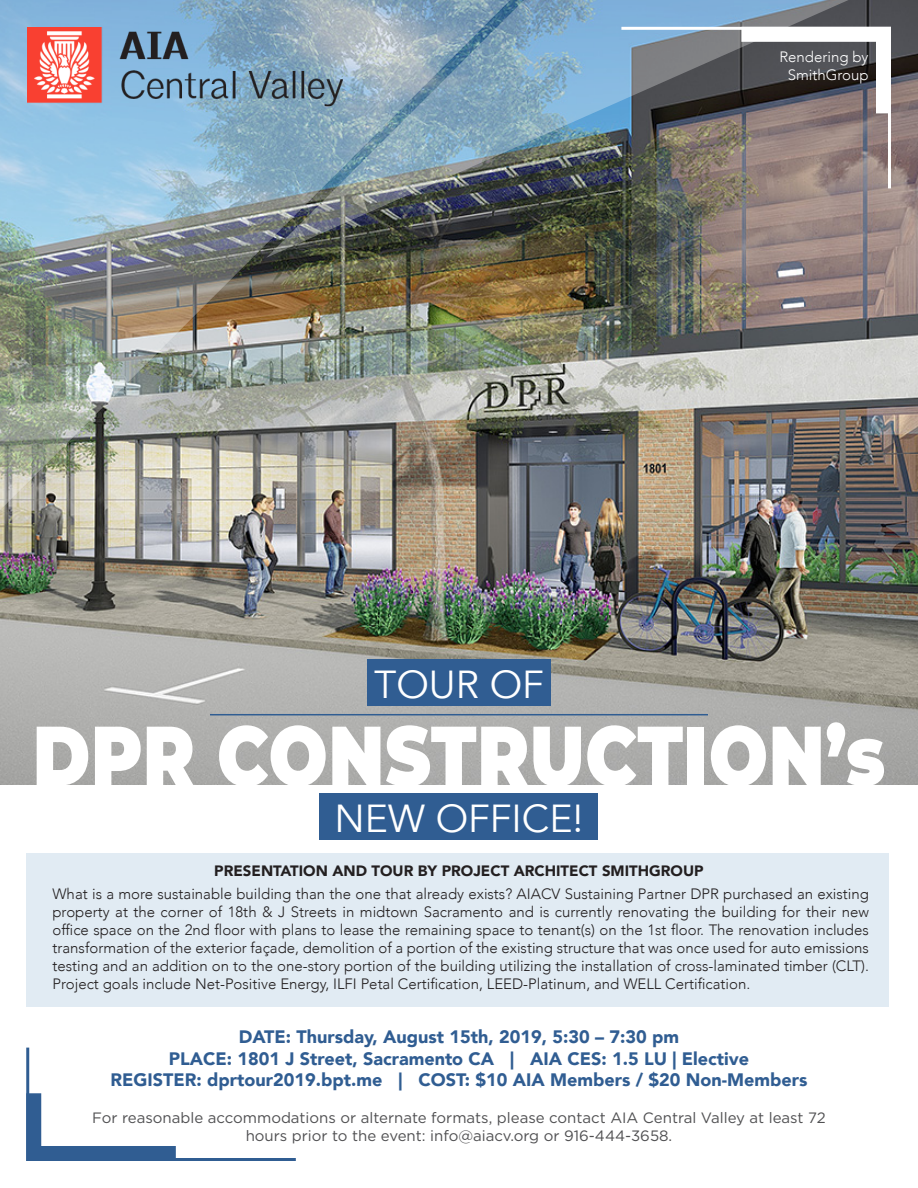
<style>
.page{position:relative;width:918px;height:1188px;background:#fff}
.page>*{position:absolute;margin:0;border:0;box-sizing:border-box;transform-origin:0 0}
.t1{font:900 84px "Montserrat";letter-spacing:.01em;color:#fff;scale:.83 1}
.t2{font:39px "Avenir";color:#fff}
.t3{font:900 18px "Avenir";color:#305d92}
.t4{font:300 15px/18px "Avenir";color:#231f20;text-align:justify}
.t5{font:15px/18px "Gotham";color:#505052;text-align:center}
.t6{font:900 15px "Avenir";color:#231f20}
.t7{font:300 15px "Avenir";color:#fff}
</style>
<div class="page">
<img style="left:0;top:258px;width:918px;height:526px">
<div style="left:367px;top:660px;width:184px;height:46px;background:#305d92"></div>
<div style="left:320px;top:793px;width:278px;height:46px;background:#305d92"></div>
<hr style="left:210px;top:714px;width:498px;height:1px;background:#305d92">
<div style="left:26px;top:854px;width:863px;height:153px;background:#e1ebf3"></div>
<img style="left:0;top:0;width:542px;height:540px">
<img style="left:266px;top:0;width:652px;height:258px">
<svg style="left:26px;top:1047px;width:270px;height:114px"></svg>
<img style="left:618px;top:25px;width:274px;height:166px">
<svg style="left:726px;top:19px;width:172px;height:109px"></svg>
<img style="left:27px;top:27px;width:330px;height:81px">
<p class="t2" style="left:374px;top:661px;width:171px">TOUR OF</p>
<p class="t7" style="left:779px;top:48px;width:91px">Rendering by</p>
<p class="t7" style="left:788px;top:66px;width:82px">SmithGroup</p>
<p class="t1" style="left:33px;top:693px;width:1029px">DPR CONSTRUCTION’s</p>
<p class="t2" style="left:335px;top:795px;width:250px">NEW OFFICE!</p>
<p class="t6" style="left:214px;top:858px;width:491px">PRESENTATION AND TOUR BY PROJECT ARCHITECT SMITHGROUP</p>
<p class="t4" style="left:52px;top:884px;width:818px">What is a more sustainable building than the one that already exists? AIACV Sustaining Partner DPR purchased an existing property at the corner of 18th &amp; J Streets in midtown Sacramento and is currently renovating the building for their new office space on the 2nd floor with plans to lease the remaining space to tenant(s) on the 1st floor. The renovation includes transformation of the exterior façade, demolition of a portion of the existing structure that was once used for auto emissions testing and an addition on to the one-story portion of the building utilizing the installation of cross-laminated timber (CLT).<br>Project goals include Net-Positive Energy, ILFI Petal Certification, LEED-Platinum, and WELL Certification.</p>
<p class="t3" style="left:239px;top:1021px;width:442px">DATE: Thursday, August 15th, 2019, 5:30 – 7:30 pm</p>
<p class="t3" style="left:169px;top:1043px;width:582px">PLACE: 1801 J Street, Sacramento CA | AIA CES: 1.5 LU | Elective</p>
<p class="t3" style="left:111px;top:1065px;width:698px">REGISTER: dprtour2019.bpt.me | COST: $10 AIA Members / $20 Non-Members</p>
<p class="t5" style="left:92px;top:1108px;width:735px">For reasonable accommodations or alternate formats, please contact AIA Central Valley at least 72 hours prior to the event: info@aiacv.org or 916-444-3658.</p>
</div>
